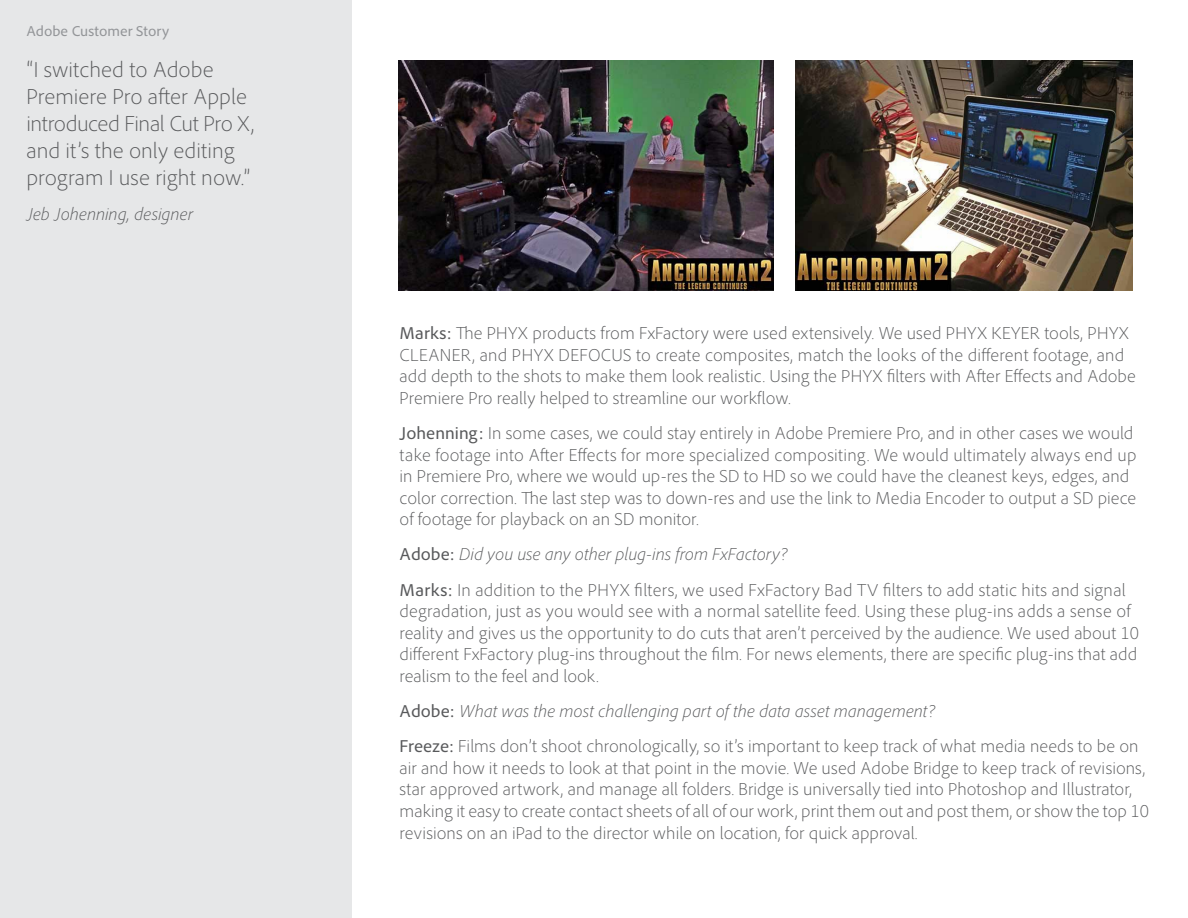
<style>
.page{position:relative;width:1188px;height:918px;background:#fff}
.page>*{position:absolute;margin:0;border:0;box-sizing:border-box;transform-origin:0 0}
.t1{font:300 22.5px/27px "Adobe Clean";color:#58595b}
.t2{font:300 18px/21.6px "Adobe Clean";letter-spacing:.005em;color:#58595b}
.t3{font:italic 300 18px "Adobe Clean";color:#58595b}
.t4{font:15px "Adobe Clean";color:#939598}
.s1{font-weight:400}
.s2{font-style:italic}
</style>
<div class="page">
<div style="left:0;top:0;width:352px;height:918px;background:#e6e7e8"></div>
<img style="left:398px;top:61px;width:375px;height:229px">
<img style="left:796px;top:61px;width:336px;height:229px">
<p class="t4" style="left:26px;top:22px;width:144px">Adobe Customer Story</p>
<p class="t1" style="left:26px;top:56px;width:230px">“I switched to Adobe<br>Premiere Pro after Apple introduced Final Cut Pro X, and it’s the only editing program I use right now.”</p>
<p class="t3" style="left:26px;top:203px;width:168px">Jeb Johenning, designer</p>
<p class="t2" style="left:400px;top:322px;width:738px"><span class="s1">Marks:</span> The PHYX products from FxFactory were used extensively. We used PHYX KEYER tools, PHYX CLEANER, and PHYX DEFOCUS to create composites, match the looks of the different footage, and add depth to the shots to make them look realistic. Using the PHYX filters with After Effects and Adobe Premiere Pro really helped to streamline our workflow.</p>
<p class="t2" style="left:400px;top:422px;width:738px"><span class="s1">Johenning:</span> In some cases, we could stay entirely in Adobe Premiere Pro, and in other cases we would take footage into After Effects for more specialized compositing. We would ultimately always end up in Premiere Pro, where we would up-res the SD to HD so we could have the cleanest keys, edges, and color correction. The last step was to down-res and use the link to Media Encoder to output a SD piece of footage for playback on an SD monitor.</p>
<p class="t2" style="left:400px;top:537px;width:728px;line-height:35.1px"><span class="s1">Adobe:</span> <span class="s2">Did you use any other plug-ins from FxFactory?<br></span><span class="s1">Marks:</span> In addition to the PHYX filters, we used FxFactory Bad TV filters to add static hits and signal</p>
<p class="t2" style="left:400px;top:600px;width:741px">degradation, just as you would see with a normal satellite feed. Using these plug-ins adds a sense of reality and gives us the opportunity to do cuts that aren’t perceived by the audience. We used about 10 different FxFactory plug-ins throughout the film. For news elements, there are specific plug-ins that add realism to the feel and look.</p>
<p class="t2" style="left:400px;top:693px;width:740px;line-height:35.1px"><span class="s1">Adobe:</span> <span class="s2">What was the most challenging part of the data asset management?<br></span><span class="s1">Freeze:</span> Films don’t shoot chronologically, so it’s important to keep track of what media needs to be on</p>
<p class="t2" style="left:400px;top:757px;width:751px">air and how it needs to look at that point in the movie. We used Adobe Bridge to keep track of revisions, star approved artwork, and manage all folders. Bridge is universally tied into Photoshop and Illustrator, making it easy to create contact sheets of all of our work, print them out and post them, or show the top 10 revisions on an iPad to the director while on location, for quick approval.</p>
</div>
